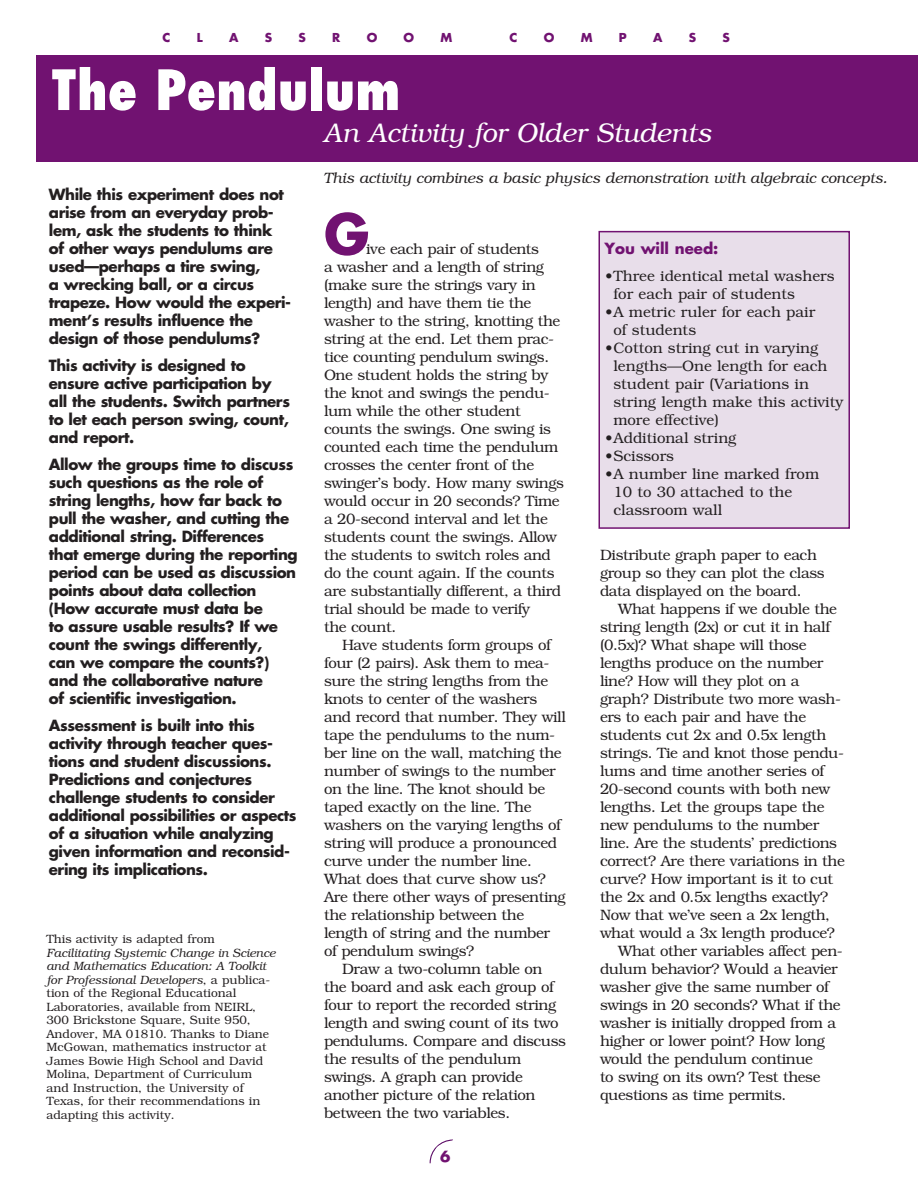
<style>
.page{position:relative;width:918px;height:1188px;background:#fff}
.page>*{position:absolute;margin:0;border:0;box-sizing:border-box;transform-origin:0 0}
.t1{font:800 condensed 54px "Futura";color:#fff}
.t2{font:700 54px "Futura";color:#711271}
.t3{font:italic 300 27px "Bookman";color:#fff}
.t4{font:300 15px/18px "Bookman";letter-spacing:-.025em;color:#231f20}
.t5{font:700 15px/18px "Futura";letter-spacing:-.03em;color:#231f20}
.t6{font:300 15px/18px "Bookman";color:#231f20}
.t7{font:italic 300 15px "Bookman";color:#231f20}
.t8{font:700 15px "Futura";color:#711271}
.t9{font:300 12px/13.5px "Bookman";color:#231f20}
.t10{font:700 12px "Futura";color:#711271}
.s1{font-style:italic}
</style>
<div class="page">
<svg style="left:429px;top:1139px;width:24px;height:25px"></svg>
<div style="left:599px;top:232px;width:250px;height:296px;background:#e8deea"></div>
<div style="left:598px;top:231px;width:252px;height:298px;border:2px solid #711271"></div>
<div style="left:36px;top:56px;width:882px;height:106px;background:#711271"></div>
<p class="t10" style="left:162px;top:32px;width:9px">C</p>
<p class="t10" style="left:197px;top:32px;width:7px">L</p>
<p class="t10" style="left:229px;top:32px;width:11px">A</p>
<p class="t10" style="left:265px;top:32px;width:9px">S</p>
<p class="t10" style="left:298px;top:32px;width:9px">S</p>
<p class="t10" style="left:332px;top:32px;width:10px">R</p>
<p class="t10" style="left:367px;top:32px;width:12px">O</p>
<p class="t10" style="left:404px;top:32px;width:12px">O</p>
<p class="t10" style="left:441px;top:32px;width:13px">M</p>
<p class="t10" style="left:510px;top:32px;width:9px">C</p>
<p class="t10" style="left:544px;top:32px;width:12px">O</p>
<p class="t10" style="left:581px;top:32px;width:13px">M</p>
<p class="t10" style="left:619px;top:32px;width:9px">P</p>
<p class="t10" style="left:653px;top:32px;width:11px">A</p>
<p class="t10" style="left:689px;top:32px;width:9px">S</p>
<p class="t10" style="left:723px;top:32px;width:9px">S</p>
<h1 class="t1" style="left:51px;top:67px;width:351px">The Pendulum</h1>
<p class="t5" style="left:49px;top:187px;width:244px">While this experiment does not arise from an everyday prob&shy;lem, ask the students to think of other ways pendulums are used—perhaps a tire swing,<br>a wrecking ball, or a circus trapeze. How would the experi&shy;ment’s results influence the design of those pendulums?</p>
<p class="t5" style="left:49px;top:358px;width:243px">This activity is designed to ensure active participation by all the students. Switch partners to let each person swing, count, and report.</p>
<p class="t5" style="left:49px;top:457px;width:250px">Allow the groups time to discuss such questions as the role of string lengths, how far back to pull the washer, and cutting the additional string. Differences<br>that emerge during the reporting period can be used as discussion points about data collection (How accurate must data be<br>to assure usable results? If we count the swings differently,<br>can we compare the counts?) and the collaborative nature<br>of scientific investigation.</p>
<p class="t5" style="left:49px;top:718px;width:249px">Assessment is built into this activity through teacher ques&shy;tions and student discussions.<br>Predictions and conjectures challenge students to consider additional possibilities or aspects of a situation while analyzing given information and reconsid&shy;ering its implications.</p>
<p class="t9" style="left:46px;top:932px;width:170px">This activity is adapted from</p>
<p class="t9" style="left:46px;top:946px;width:231px"><span class="s1">Facilitating Systemic Change in Science and Mathematics Education: A Toolkit for Professional Developers</span>, a publica&shy;tion of the Regional Educational Laboratories, available from NEIRL, 300 Brickstone Square, Suite 950, Andover, MA 01810. Thanks to Diane McGowan, mathematics instructor at James Bowie High School and David Molina, Department of Curriculum and Instruction, the University of Texas, for their recommendations in adapting this activity.</p>
<h2 class="t3" style="left:323px;top:117px;width:390px">An Activity for Older Students</h2>
<p class="t7" style="left:324px;top:169px;width:565px">This activity combines a basic physics demonstration with algebraic concepts.</p>
<h1 class="t2" style="left:324px;top:209px;width:47px">G</h1>
<p class="t4" style="left:324px;top:240px;width:241px;text-indent:42px">ive each pair of students<br>a washer and a length of string (make sure the strings vary in length) and have them tie the washer to the string, knotting the string at the end. Let them prac&shy;tice counting pendulum swings.<br>One student holds the string by the knot and swings the pendu&shy;lum while the other student counts the swings. One swing is counted each time the pendulum crosses the center front of the swinger’s body. How many swings would occur in 20 seconds? Time a 20-second interval and let the students count the swings. Allow the students to switch roles and do the count again. If the counts are substantially different, a third trial should be made to verify<br>the count.</p>
<p class="t4" style="left:342px;top:636px;width:210px">Have students form groups of</p>
<p class="t4" style="left:324px;top:654px;width:227px">four (2 pairs). Ask them to mea-</p>
<p class="t4" style="left:324px;top:672px;width:226px">sure the string lengths from the</p>
<p class="t4" style="left:324px;top:690px;width:215px">knots to center of the washers</p>
<p class="t4" style="left:324px;top:708px;width:243px">and record that number. They will</p>
<p class="t4" style="left:324px;top:726px;width:233px">tape the pendulums to the num-</p>
<p class="t4" style="left:324px;top:744px;width:239px">ber line on the wall, matching the</p>
<p class="t4" style="left:324px;top:762px;width:233px">number of swings to the number</p>
<p class="t4" style="left:324px;top:780px;width:223px">on the line. The knot should be</p>
<p class="t4" style="left:324px;top:798px;width:209px">taped exactly on the line. The</p>
<p class="t4" style="left:324px;top:816px;width:239px">washers on the varying lengths of</p>
<p class="t4" style="left:324px;top:834px;width:235px">string will produce a pronounced</p>
<p class="t4" style="left:324px;top:852px;width:209px">curve under the number line.</p>
<p class="t4" style="left:324px;top:870px;width:224px">What does that curve show us?</p>
<p class="t4" style="left:324px;top:888px;width:243px">Are there other ways of presenting</p>
<p class="t4" style="left:324px;top:906px;width:202px">the relationship between the</p>
<p class="t4" style="left:324px;top:924px;width:228px">length of string and the number</p>
<p class="t4" style="left:324px;top:942px;width:152px">of pendulum swings?</p>
<p class="t4" style="left:342px;top:960px;width:202px">Draw a two-column table on</p>
<p class="t4" style="left:324px;top:978px;width:231px">the board and ask each group of</p>
<p class="t4" style="left:324px;top:996px;width:234px">four to report the recorded string</p>
<p class="t4" style="left:324px;top:1014px;width:236px">length and swing count of its two</p>
<p class="t4" style="left:324px;top:1032px;width:244px">pendulums. Compare and discuss</p>
<p class="t4" style="left:324px;top:1050px;width:199px">the results of the pendulum</p>
<p class="t4" style="left:324px;top:1068px;width:200px">swings. A graph can provide</p>
<p class="t4" style="left:324px;top:1086px;width:213px">another picture of the relation</p>
<p class="t4" style="left:324px;top:1104px;width:188px">between the two variables.</p>
<p class="t8" style="left:440px;top:1150px;width:12px">6</p>
<p class="t8" style="left:604px;top:241px;width:115px">You will need:</p>
<p class="t6" style="left:614px;top:267px;width:223px;text-indent:-8px">•Three identical metal washers for each pair of students</p>
<p class="t6" style="left:614px;top:303px;width:203px;text-indent:-8px">•A metric ruler for each pair of students</p>
<p class="t6" style="left:614px;top:339px;width:232px;text-indent:-8px">•Cotton string cut in varying lengths—One length for each student pair (Variations in string length make this activity more effective)</p>
<p class="t6" style="left:606px;top:429px;width:132px">•Additional string</p>
<p class="t6" style="left:606px;top:447px;width:70px">•Scissors</p>
<p class="t6" style="left:614px;top:465px;width:207px;text-indent:-8px">•A number line marked from<br>10 to 30 attached to the classroom wall</p>
<p class="t4" style="left:600px;top:546px;width:226px">Distribute graph paper to each group so they can plot the class data displayed on the board.</p>
<p class="t4" style="left:618px;top:600px;width:221px">What happens if we double the</p>
<p class="t4" style="left:600px;top:618px;width:232px">string length (2x) or cut it in half</p>
<p class="t4" style="left:600px;top:636px;width:208px">(0.5x)? What shape will those</p>
<p class="t4" style="left:600px;top:654px;width:225px">lengths produce on the number</p>
<p class="t4" style="left:600px;top:672px;width:201px">line? How will they plot on a</p>
<p class="t4" style="left:600px;top:690px;width:243px">graph? Distribute two more wash-</p>
<p class="t4" style="left:600px;top:708px;width:208px">ers to each pair and have the</p>
<p class="t4" style="left:600px;top:726px;width:228px">students cut 2x and 0.5x length</p>
<p class="t4" style="left:600px;top:744px;width:246px">strings. Tie and knot those pendu-</p>
<p class="t4" style="left:600px;top:762px;width:226px">lums and time another series of</p>
<p class="t4" style="left:600px;top:780px;width:232px">20-second counts with both new</p>
<p class="t4" style="left:600px;top:798px;width:226px">lengths. Let the groups tape the</p>
<p class="t4" style="left:600px;top:816px;width:221px">new pendulums to the number</p>
<p class="t4" style="left:600px;top:834px;width:239px">line. Are the students’ predictions</p>
<p class="t4" style="left:600px;top:852px;width:246px">correct? Are there variations in the</p>
<p class="t4" style="left:600px;top:870px;width:235px">curve? How important is it to cut</p>
<p class="t4" style="left:600px;top:888px;width:230px">the 2x and 0.5x lengths exactly?</p>
<p class="t4" style="left:600px;top:906px;width:232px">Now that we’ve seen a 2x length,</p>
<p class="t4" style="left:600px;top:924px;width:237px">what would a 3x length produce?</p>
<p class="t4" style="left:618px;top:942px;width:226px">What other variables affect pen-</p>
<p class="t4" style="left:600px;top:960px;width:239px">dulum behavior? Would a heavier</p>
<p class="t4" style="left:600px;top:978px;width:231px">washer give the same number of</p>
<p class="t4" style="left:600px;top:996px;width:242px">swings in 20 seconds? What if the</p>
<p class="t4" style="left:600px;top:1014px;width:238px">washer is initially dropped from a</p>
<p class="t4" style="left:600px;top:1032px;width:226px">higher or lower point? How long</p>
<p class="t4" style="left:600px;top:1050px;width:215px">would the pendulum continue</p>
<p class="t4" style="left:600px;top:1068px;width:222px">to swing on its own? Test these</p>
<p class="t4" style="left:600px;top:1086px;width:188px">questions as time permits.</p>
</div>
